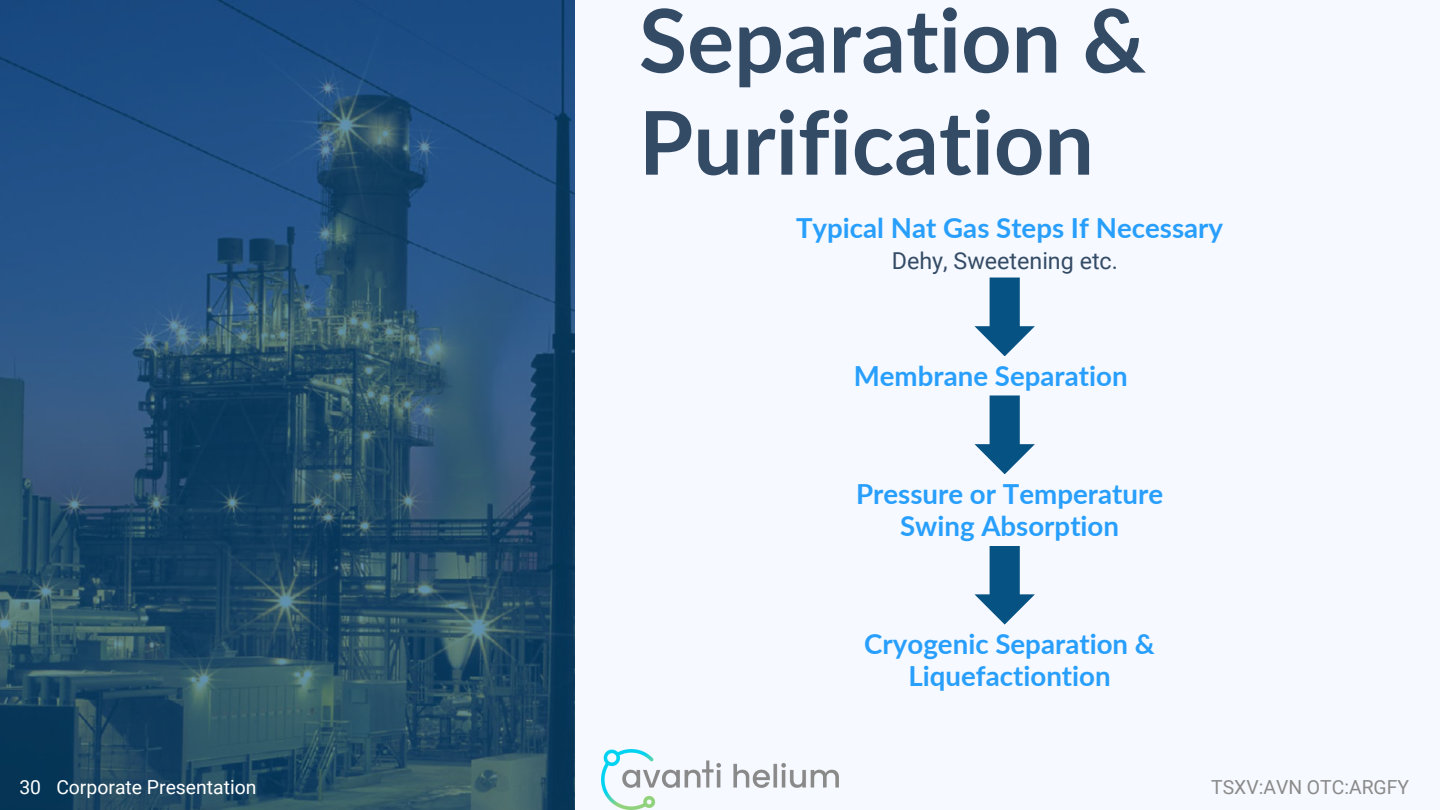
<style>
.page{position:relative;width:1440px;height:810px;background:#f6f9ff}
.page>*{position:absolute;margin:0;border:0;box-sizing:border-box;transform-origin:0 0}
.t1{font:700 87.9px/102.1px "Lato";color:#344b66}
.t2{font:700 27.6px/32.2px "Lato";color:#289ffc;text-align:center}
.t3{font:23.3px "Roboto";color:#344b66}
.t4{font:19.4px "Roboto";color:#fff}
.t5{font:19.4px "Roboto";color:#8a8a8a}
</style>
<div class="page">
<svg style="left:974px;top:278px;width:61px;height:78px"></svg>
<svg style="left:974px;top:395px;width:61px;height:79px"></svg>
<svg style="left:974px;top:546px;width:61px;height:78px"></svg>
<svg style="left:0;top:0;width:575px;height:810px;background:#234e72"></svg>
<img style="left:602px;top:750px;width:237px;height:60px">
<p class="t1" style="left:639px;top:-12px;width:509px">Separation &amp;<br>Purification</p>
<p class="t2" style="left:796px;top:211px;width:429px">Typical Nat Gas Steps If Necessary</p>
<h1 class="t3" style="left:892px;top:247px;width:228px">Dehy, Sweetening etc.</h1>
<h2 class="t2" style="left:854px;top:359px;width:275px">Membrane Separation</h2>
<h3 class="t2" style="left:856px;top:477px;width:309px">Pressure or Temperature<br>Swing Absorption</h3>
<h2 class="t2" style="left:864px;top:627px;width:292px">Cryogenic Separation &amp;<br>Liquefactiontion</h2>
<h4 class="t4" style="left:19px;top:776px;width:23px">30</h4>
<p class="t4" style="left:56px;top:776px;width:202px">Corporate Presentation</p>
<h2 class="t5" style="left:1211px;top:776px;width:199px">TSXV:AVN OTC:ARGFY</h2>
</div>
